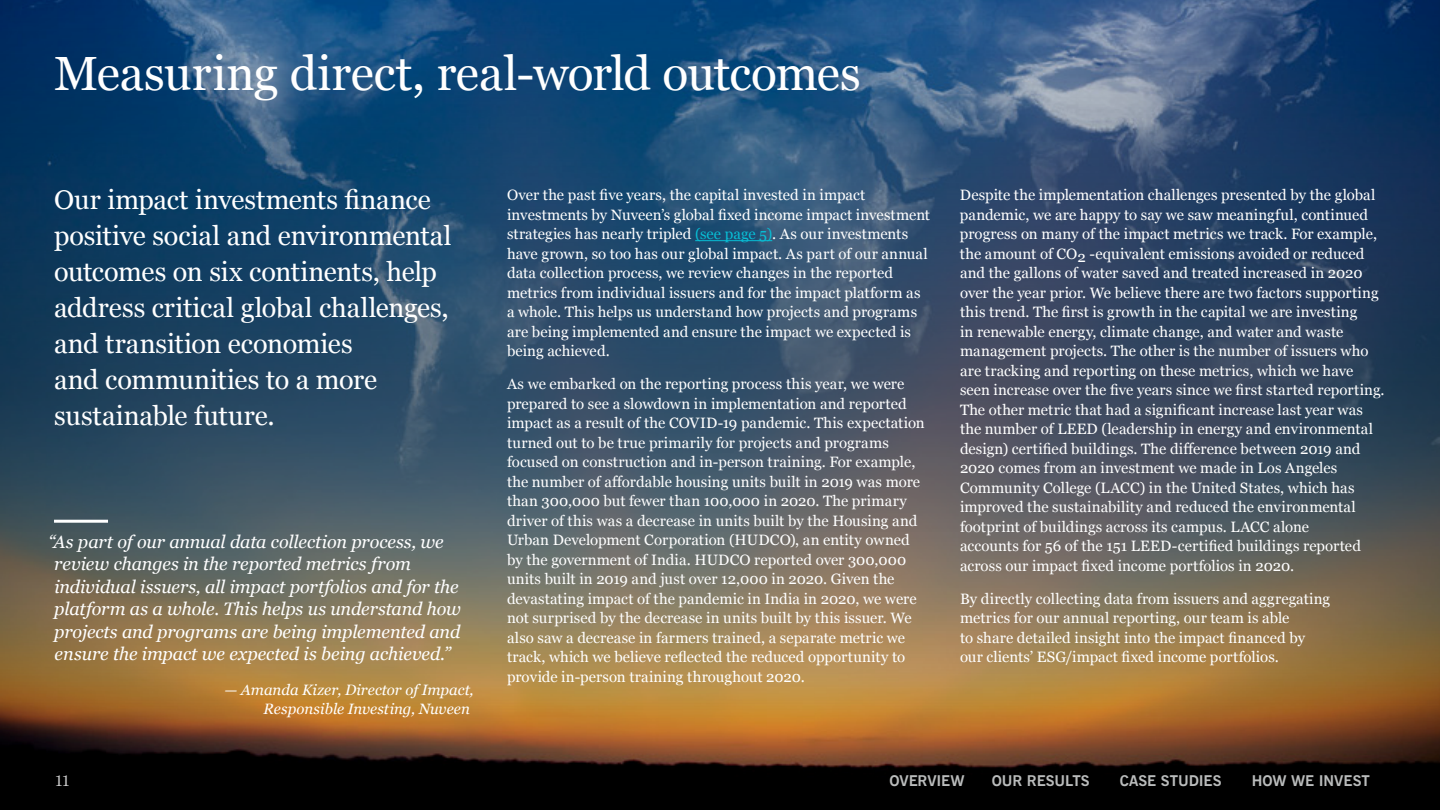
<style>
.page{position:relative;width:1440px;height:810px;background:#fff}
.page>*{position:absolute;margin:0;border:0;box-sizing:border-box;transform-origin:0 0}
.t1{font:48px "Georgia";letter-spacing:-.01em;color:#fff}
.t2{font:27px/36px "Georgia";letter-spacing:-.005em;color:#fff}
.t3{font:italic 18px/22.5px "Georgia";letter-spacing:-.01em;color:#fff}
.t4{font:15px/19.5px "Georgia";letter-spacing:.005em;color:#fff}
.t5{font:italic 15px/19.5px "Georgia";color:#fff;text-align:right}
.t6{font:700 15px "News Gothic BT";letter-spacing:-.005em;color:#babcbc}
.t7{font:15px "Georgia Pro";color:#fff}
.s1{color:#08bed5}
</style>
<div class="page">
<img style="left:0;top:0;width:1440px;height:810px">
<hr style="left:695px;top:240px;width:77px;height:1px;background:#08bed5">
<hr style="left:54px;top:520px;width:54px;height:3px;background:#fff">
<h1 class="t1" style="left:54px;top:39px;width:808px">Measuring direct, real-world outcomes</h1>
<h2 class="t2" style="left:54px;top:181px;width:399px">Our impact investments finance positive social and environmental outcomes on six continents, help address critical global challenges, and transition economies<br>and communities to a more sustainable future.</h2>
<p class="t4" style="left:507px;top:185px;width:425px">Over the past five years, the capital invested in impact investments by Nuveen’s global fixed income impact investment strategies has nearly tripled <span class="s1">(see page 5)</span>. As our investments have grown, so too has our global impact. As part of our annual data collection process, we review changes in the reported metrics from individual issuers and for the impact platform as a whole. This helps us understand how projects and programs are being implemented and ensure the impact we expected is being achieved.</p>
<p class="t4" style="left:507px;top:374px;width:419px">As we embarked on the reporting process this year, we were prepared to see a slowdown in implementation and reported impact as a result of the COVID-19 pandemic. This expectation turned out to be true primarily for projects and programs focused on construction and in-person training. For example, the number of affordable housing units built in 2019 was more than 300,000 but fewer than 100,000 in 2020. The primary driver of this was a decrease in units built by the Housing and Urban Development Corporation (HUDCO), an entity owned by the government of India. HUDCO reported over 300,000 units built in 2019 and just over 12,000 in 2020. Given the devastating impact of the pandemic in India in 2020, we were not surprised by the decrease in units built by this issuer. We also saw a decrease in farmers trained, a separate metric we track, which we believe reflected the reduced opportunity to provide in-person training throughout 2020.</p>
<p class="t3" style="left:54px;top:530px;width:408px;text-indent:-6px">“As part of our annual data collection process, we review changes in the reported metrics from individual issuers, all impact portfolios and for the platform as a whole. This helps us understand how projects and programs are being implemented and ensure the impact we expected is being achieved.”</p>
<p class="t5" style="left:224px;top:679px;width:251px">— Amanda Kizer, Director of Impact,<br>Responsible Investing, Nuveen</p>
<p class="t4" style="left:960px;top:185px;width:426px">Despite the implementation challenges presented by the global pandemic, we are happy to say we saw meaningful, continued progress on many of the impact metrics we track. For example, the amount of CO2 -equivalent emissions avoided or reduced and the gallons of water saved and treated increased in 2020 over the year prior. We believe there are two factors supporting this trend. The first is growth in the capital we are investing<br>in renewable energy, climate change, and water and waste management projects. The other is the number of issuers who are tracking and reporting on these metrics, which we have seen increase over the five years since we first started reporting.<br>The other metric that had a significant increase last year was the number of LEED (leadership in energy and environmental design) certified buildings. The difference between 2019 and 2020 comes from an investment we made in Los Angeles Community College (LACC) in the United States, which has improved the sustainability and reduced the environmental footprint of buildings across its campus. LACC alone<br>accounts for 56 of the 151 LEED-certified buildings reported across our impact fixed income portfolios in 2020.</p>
<p class="t4" style="left:960px;top:588px;width:372px">By directly collecting data from issuers and aggregating metrics for our annual reporting, our team is able<br>to share detailed insight into the impact financed by our clients’ ESG/impact fixed income portfolios.</p>
<p class="t7" style="left:54px;top:773px;width:18px">11</p>
<p class="t6" style="left:889px;top:772px;width:77px">OVERVIEW</p>
<p class="t6" style="left:991px;top:772px;width:99px">OUR RESULTS</p>
<p class="t6" style="left:1120px;top:772px;width:103px">CASE STUDIES</p>
<p class="t6" style="left:1251px;top:772px;width:120px">HOW WE INVEST</p>
</div>
